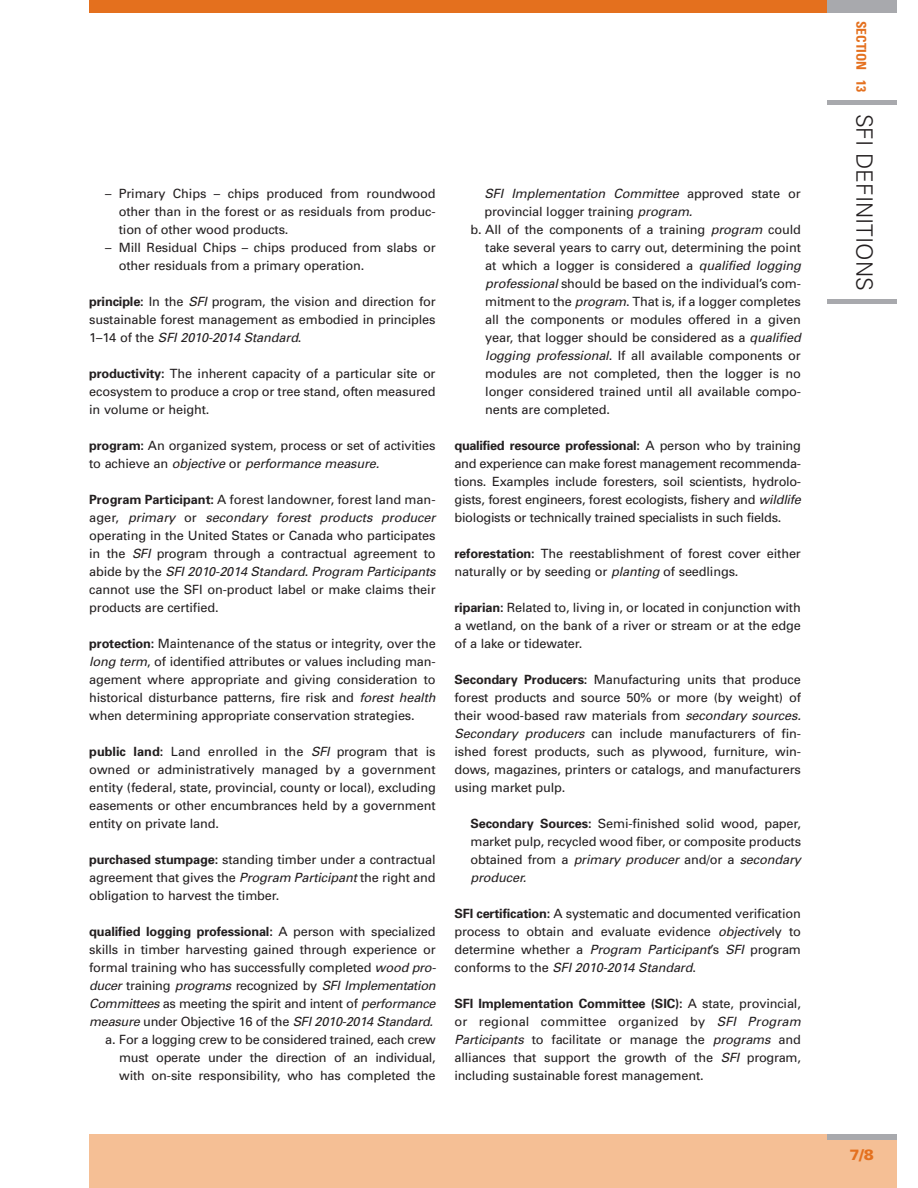
<style>
.page{position:relative;width:918px;height:1188px;background:#fff}
.page>*{position:absolute;margin:0;border:0;box-sizing:border-box;transform-origin:0 0}
.t1{font:300 22.5px "Univers";color:#231f20}
.t2{font:900 15px "Univers";color:#e4701e}
.t3{font:12.75px/18px "Univers";letter-spacing:-.01em;color:#231f20;text-align:justify}
.t4{font:italic 12.75px "Univers";letter-spacing:-.01em;color:#231f20}
.s1{font-weight:700}
.s2{font-style:italic}
.s3{font-style:normal}
.s4{font-weight:700;font-stretch:condensed;font-size:13.5px;color:#e4701e}
</style>
<div class="page">
<div style="left:89px;top:0;width:807px;height:12px;background:#e4701e"></div>
<div style="left:89px;top:1135px;width:807px;height:53px;background:#f5bf95"></div>
<div style="left:827px;top:0;width:69px;height:13px;background:#a8a9ad"></div>
<div style="left:827px;top:100px;width:69px;height:5px;background:#a8a9ad"></div>
<div style="left:827px;top:299px;width:69px;height:5px;background:#a8a9ad"></div>
<div style="left:827px;top:1135px;width:69px;height:5px;background:#a8a9ad"></div>
<p class="t3" style="left:119px;top:186px;width:318px;text-indent:-14px">– Primary Chips – chips produced from roundwood other than in the forest or as residuals from produc&shy;tion of other wood products.</p>
<p class="t3" style="left:119px;top:240px;width:318px;text-indent:-14px">– Mill Residual Chips – chips produced from slabs or other residuals from a primary operation.</p>
<p class="t3" style="left:89px;top:294px;width:348px"><span class="s1">principle:</span> In the <span class="s2">SFI</span> program, the vision and direction for sustainable forest management as embodied in principles 1–14 of the <span class="s2">SFI 2010-2014 Standard</span>.</p>
<p class="t3" style="left:89px;top:366px;width:348px"><span class="s1">productivity:</span> The inherent capacity of a particular site or ecosystem to produce a crop or tree stand, often measured in volume or height.</p>
<p class="t3" style="left:89px;top:438px;width:348px"><span class="s1">program:</span> An organized system, process or set of activities to achieve an <span class="s2">objective</span> or <span class="s2">performance measure.</span></p>
<p class="t3" style="left:89px;top:492px;width:348px"><span class="s1">Program Participant:</span> A forest landowner, forest land man&shy;ager, <span class="s2">primary</span> or <span class="s2">secondary forest products producer </span>operating in the United States or Canada who participates in the <span class="s2">SFI</span> program through a contractual agreement to abide by the <span class="s2">SFI 2010-2014 Standard</span>. <span class="s2">Program Participants </span>cannot use the SFI on-product label or make claims their products are certified.</p>
<p class="t3" style="left:89px;top:636px;width:348px"><span class="s1">protection:</span> Maintenance of the status or integrity, over the <span class="s2">long term</span>, of identified attributes or values including man&shy;agement where appropriate and giving consideration to historical disturbance patterns, fire risk and <span class="s2">forest health </span>when determining appropriate conservation strategies.</p>
<p class="t3" style="left:89px;top:744px;width:348px"><span class="s1">public land:</span> Land enrolled in the <span class="s2">SFI</span> program that is owned or administratively managed by a government entity (federal, state, provincial, county or local), excluding easements or other encumbrances held by a government entity on private land.</p>
<p class="t3" style="left:89px;top:852px;width:348px"><span class="s1">purchased stumpage:</span> standing timber under a contractual agreement that gives the <span class="s2">Program Participant</span> the right and obligation to harvest the timber.</p>
<p class="t3" style="left:89px;top:924px;width:348px;text-align:right"><span class="s1">qualified logging professional:</span> A person with specialized skills in timber harvesting gained through experience or formal training who has successfully completed <span class="s2">wood pro&shy;ducer</span> training <span class="s2">programs</span> recognized by <span class="s2">SFI Implementation Committees</span> as meeting the spirit and intent of <span class="s2">performance measure</span> under Objective 16 of the <span class="s2">SFI 2010-2014 Standard. </span>a. For a logging crew to be considered trained, each crew must operate under the direction of an individual,<br>with on-site responsibility, who has completed the</p>
<p class="t4" style="left:485px;top:189px;width:318px">SFI Implementation Committee <span class="s3">approved state or</span></p>
<p class="t3" style="left:485px;top:204px;width:210px">provincial logger training <span class="s2">program.</span></p>
<p class="t3" style="left:471px;top:222px;width:332px">b. All of the components of a training <span class="s2">program</span> could</p>
<p class="t3" style="left:485px;top:240px;width:317px">take several years to carry out, determining the point</p>
<p class="t3" style="left:485px;top:258px;width:317px">at which a logger is considered a <span class="s2">qualified logging</span></p>
<p class="t3" style="left:485px;top:276px;width:317px"><span class="s2">professional</span> should be based on the individual’s com-</p>
<p class="t3" style="left:485px;top:294px;width:317px">mitment to the <span class="s2">program</span>. That is, if a logger completes</p>
<p class="t3" style="left:485px;top:312px;width:317px">all the components or modules offered in a given</p>
<p class="t3" style="left:485px;top:330px;width:317px">year, that logger should be considered as a <span class="s2">qualified</span></p>
<p class="t3" style="left:485px;top:348px;width:317px"><span class="s2">logging professional</span>. If all available components or</p>
<p class="t3" style="left:485px;top:366px;width:317px">modules are not completed, then the logger is no</p>
<p class="t3" style="left:485px;top:384px;width:317px">longer considered trained until all available compo-</p>
<p class="t3" style="left:485px;top:402px;width:126px">nents are completed.</p>
<p class="t3" style="left:455px;top:438px;width:348px"><span class="s1">qualified resource professional:</span> A person who by training and experience can make forest management recommenda&shy;tions. Examples include foresters, soil scientists, hydrolo&shy;gists, forest engineers, forest ecologists, fishery and <span class="s2">wildlife </span>biologists or technically trained specialists in such fields.</p>
<p class="t3" style="left:455px;top:546px;width:348px"><span class="s1">reforestation:</span> The reestablishment of forest cover either naturally or by seeding or <span class="s2">planting</span> of seedlings.</p>
<p class="t3" style="left:455px;top:600px;width:348px"><span class="s1">riparian:</span> Related to, living in, or located in conjunction with a wetland, on the bank of a river or stream or at the edge of a lake or tidewater.</p>
<p class="t3" style="left:455px;top:672px;width:348px"><span class="s1">Secondary Producers:</span> Manufacturing units that produce forest products and source 50% or more (by weight) of their wood-based raw materials from <span class="s2">secondary sources.<br>Secondary producers</span> can include manufacturers of fin&shy;ished forest products, such as plywood, furniture, win&shy;dows, magazines, printers or catalogs, and manufacturers using market pulp.</p>
<p class="t3" style="left:470px;top:816px;width:332px"><span class="s1">Secondary Sources:</span> Semi-finished solid wood, paper, market pulp, recycled wood fiber, or composite products obtained from a <span class="s2">primary producer</span> and/or a <span class="s2">secondary producer.</span></p>
<p class="t3" style="left:455px;top:906px;width:348px"><span class="s1">SFI certification:</span> A systematic and documented verification process to obtain and evaluate evidence <span class="s2">objective</span>ly to determine whether a <span class="s2">Program Participant</span>’s <span class="s2">SFI</span> program conforms to the <span class="s2">SFI 2010-2014 Standard</span>.</p>
<p class="t3" style="left:455px;top:996px;width:348px"><span class="s1">SFI Implementation Committee (SIC):</span> A state, provincial, or regional committee organized by <span class="s2">SFI Program Participants</span> to facilitate or manage the <span class="s2">programs</span> and alliances that support the growth of the <span class="s2">SFI</span> program, including sustainable forest management.</p>
<h1 class="t1" style="left:873px;top:21px;width:271px;rotate:90deg"><span class="s4">SECTION 13</span> SFI DEFINITIONS</h1>
<p class="t2" style="left:850px;top:1150px;width:26px">7/8</p>
</div>
